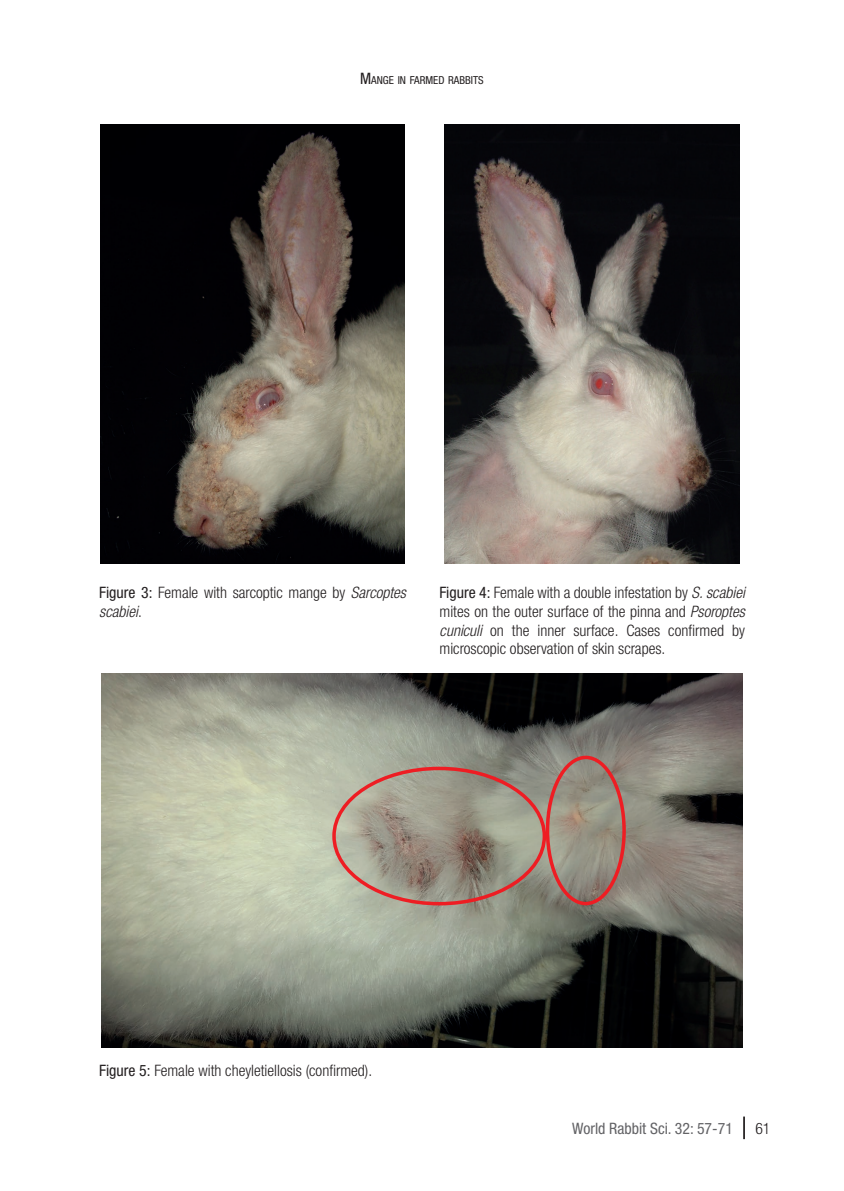
<style>
.page{position:relative;width:844px;height:1191px;background:#fff}
.page>*{position:absolute;margin:0;border:0;box-sizing:border-box;transform-origin:0 0}
.t1{font:300 condensed 15.75px/18.9px "Helvetica Neue LTW1 G";color:#231f20}
.t2{font:condensed 15.75px "Helvetica Neue LTW1 G";color:#636366}
.t3{font:300 condensed 15.75px "Helvetica Neue LTW1 G";color:#231f20}
.t4{font:condensed 11.03px "Helvetica Neue LTW1 G";color:#231f20}
.s1{font-size:15.75px}
.s2{font-weight:400}
.s3{font-style:italic}
</style>
<div class="page">
<svg style="left:743px;top:1116px;width:1px;height:23px"></svg>
<img style="left:101px;top:125px;width:303px;height:438px">
<img style="left:445px;top:124px;width:294px;height:439px">
<img style="left:102px;top:674px;width:640px;height:373px">
<div style="left:332px;top:766px;width:214px;height:139px;border:4px solid #ee1d23;border-radius:50%"></div>
<div style="left:545px;top:755px;width:80px;height:150px;border:4px solid #ee1d23;border-radius:50%"></div>
<p class="t4" style="left:360px;top:74px;width:125px"><span class="s1">M</span>ANGE IN FARMED RABBITS</p>
<p class="t1" style="left:99px;top:583px;width:308px"><span class="s2">Figure 3:</span> Female with sarcoptic mange by <span class="s3">Sarcoptes scabiei</span>.</p>
<p class="t1" style="left:439px;top:583px;width:307px;text-align:justify"><span class="s2">Figure 4:</span> Female with a double infestation by <span class="s3">S. scabiei </span>mites on the outer surface of the pinna and <span class="s3">Psoroptes cuniculi</span> on the inner surface. Cases confirmed by microscopic observation of skin scrapes.</p>
<p class="t1" style="left:99px;top:1061px;width:274px"><span class="s2">Figure 5:</span> Female with cheyletiellosis (confirmed).</p>
<p class="t2" style="left:572px;top:1119px;width:162px">World Rabbit Sci. 32: 57-71</p>
<p class="t3" style="left:755px;top:1119px;width:17px">61</p>
</div>
